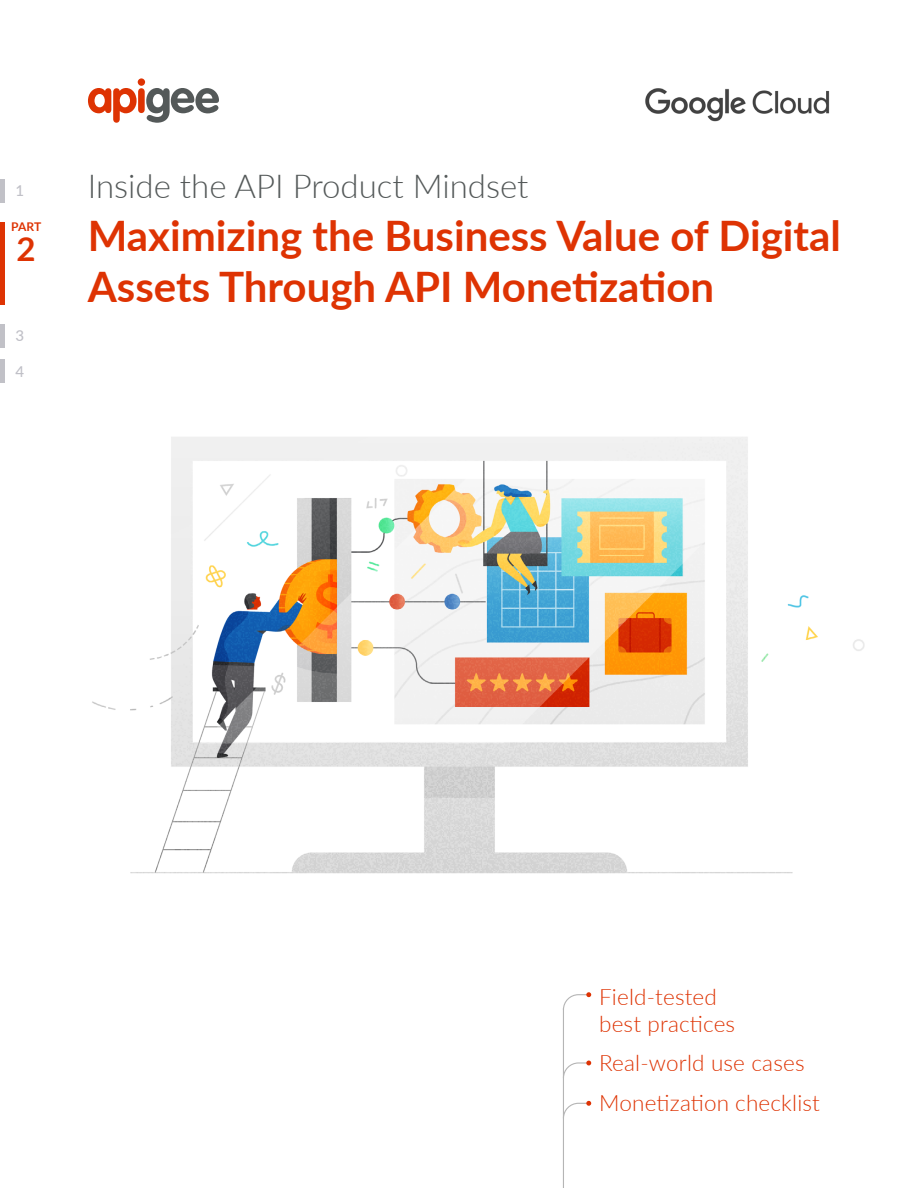
<style>
.page{position:relative;width:918px;height:1188px;background:#fff}
.page>*{position:absolute;margin:0;border:0;box-sizing:border-box;transform-origin:0 0}
.t1{font:700 42px/51px "Lato";color:#de3303}
.t2{font:300 33px "Lato";color:#545959}
.t3{font:700 33px "Lato";color:#de3303}
.t4{font:300 22.5px/27px "Lato";letter-spacing:.01em;color:#de3303}
.t5{font:500 15px "Lato";color:#c0c0c7}
.t6{font:700 12px "Lato";color:#de3303}
</style>
<div class="page">
<svg style="left:562px;top:992px;width:29px;height:196px"></svg>
<hr style="left:0;top:360px;width:4px;height:23px;background:#c1c1c7">
<hr style="left:0;top:324px;width:4px;height:23px;background:#c1c1c7">
<hr style="left:0;top:222px;width:4px;height:83px;background:#de3303">
<hr style="left:0;top:179px;width:4px;height:24px;background:#c1c1c7">
<img style="left:645px;top:88px;width:185px;height:34px">
<svg style="left:88px;top:78px;width:131px;height:45px"></svg>
<img style="left:92px;top:437px;width:773px;height:437px">
<p class="t5" style="left:16px;top:180px;width:10px">1</p>
<h2 class="t2" style="left:88px;top:163px;width:442px">Inside the API Product Mindset</h2>
<h1 class="t1" style="left:88px;top:208px;width:755px">Maximizing the Business Value of Digital<br>Assets Through API Monetization</h1>
<p class="t6" style="left:11px;top:218px;width:32px">PART</p>
<h2 class="t3" style="left:17px;top:225px;width:21px">2</h2>
<p class="t5" style="left:16px;top:325px;width:10px">3</p>
<p class="t5" style="left:16px;top:361px;width:10px">4</p>
<p class="t4" style="left:599px;top:982px;width:138px">Field-tested best practices</p>
<p class="t4" style="left:599px;top:1041px;width:222px;line-height:40.5px">Real-world use cases<br>Monetization checklist</p>
</div>
